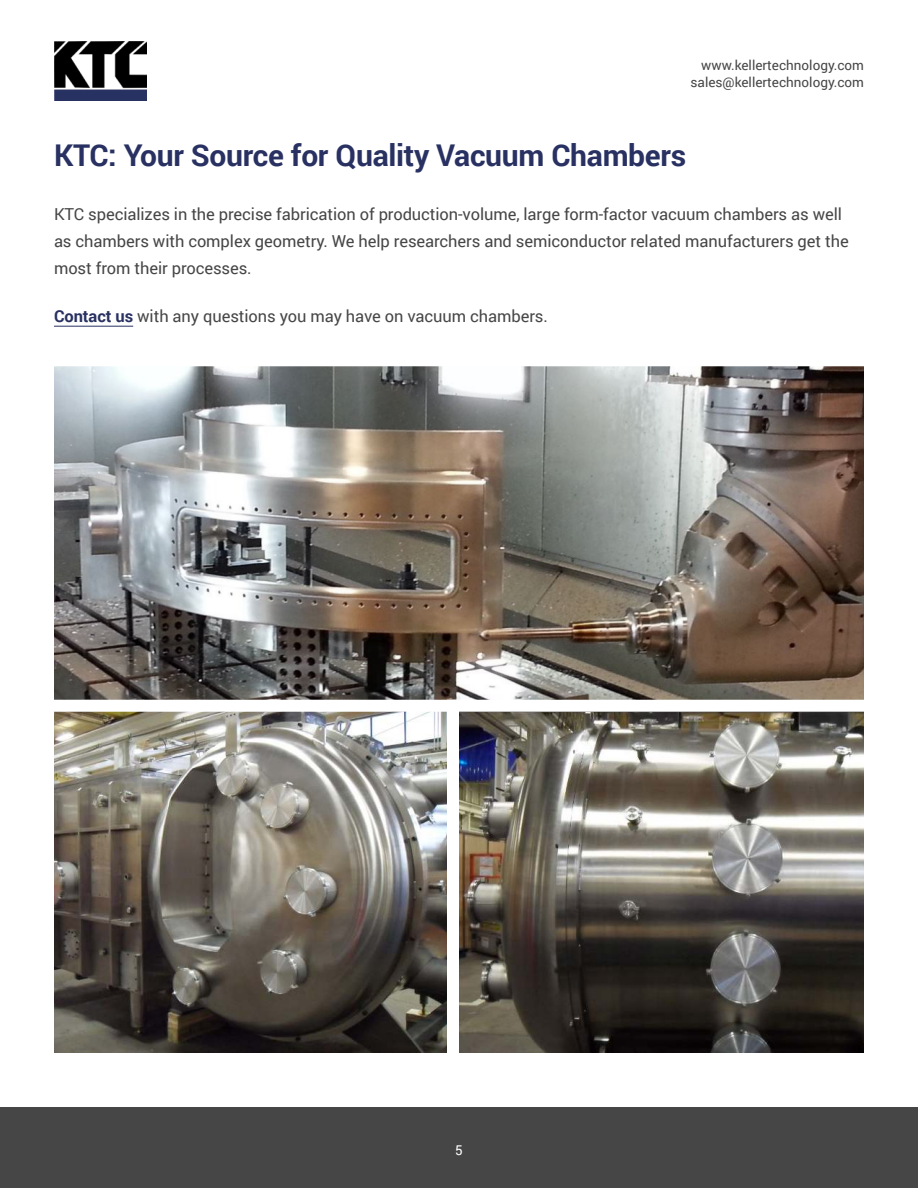
<style>
.page{position:relative;width:918px;height:1188px;background:#fff}
.page>*{position:absolute;margin:0;border:0;box-sizing:border-box;transform-origin:0 0}
.t1{font:700 30px "Roboto";letter-spacing:-.01em;color:#283161}
.t2{font:16.5px/27px "Roboto";letter-spacing:-.005em;color:#464646}
.t3{font:13.5px/16.2px "Roboto";color:#464646;text-align:right}
.t4{font:13.5px "Roboto";color:#fff}
.s1{font-weight:700;color:#283161}
</style>
<div class="page">
<div style="left:0;top:1107px;width:918px;height:81px;background:#464646"></div>
<img style="left:54px;top:42px;width:93px;height:59px">
<hr style="left:54px;top:326px;width:79px;height:1px;background:#283161">
<img style="left:54px;top:366px;width:810px;height:328px">
<svg style="left:54px;top:694px;width:387px;height:359px"></svg>
<svg style="left:441px;top:694px;width:423px;height:359px"></svg>
<p class="t3" style="left:691px;top:59px;width:175px">www.kellertechnology.com sales@kellertechnology.com</p>
<h1 class="t1" style="left:54px;top:143px;width:634px">KTC: Your Source for Quality Vacuum Chambers</h1>
<p class="t2" style="left:54px;top:200px;width:796px">KTC specializes in the precise fabrication of production-volume, large form-factor vacuum chambers as well as chambers with complex geometry. We help researchers and semiconductor related manufacturers get the most from their processes.</p>
<p class="t2" style="left:54px;top:304px;width:495px"><span class="s1">Contact us</span> with any questions you may have on vacuum chambers.</p>
<p class="t4" style="left:455px;top:1144px;width:9px">5</p>
</div>
